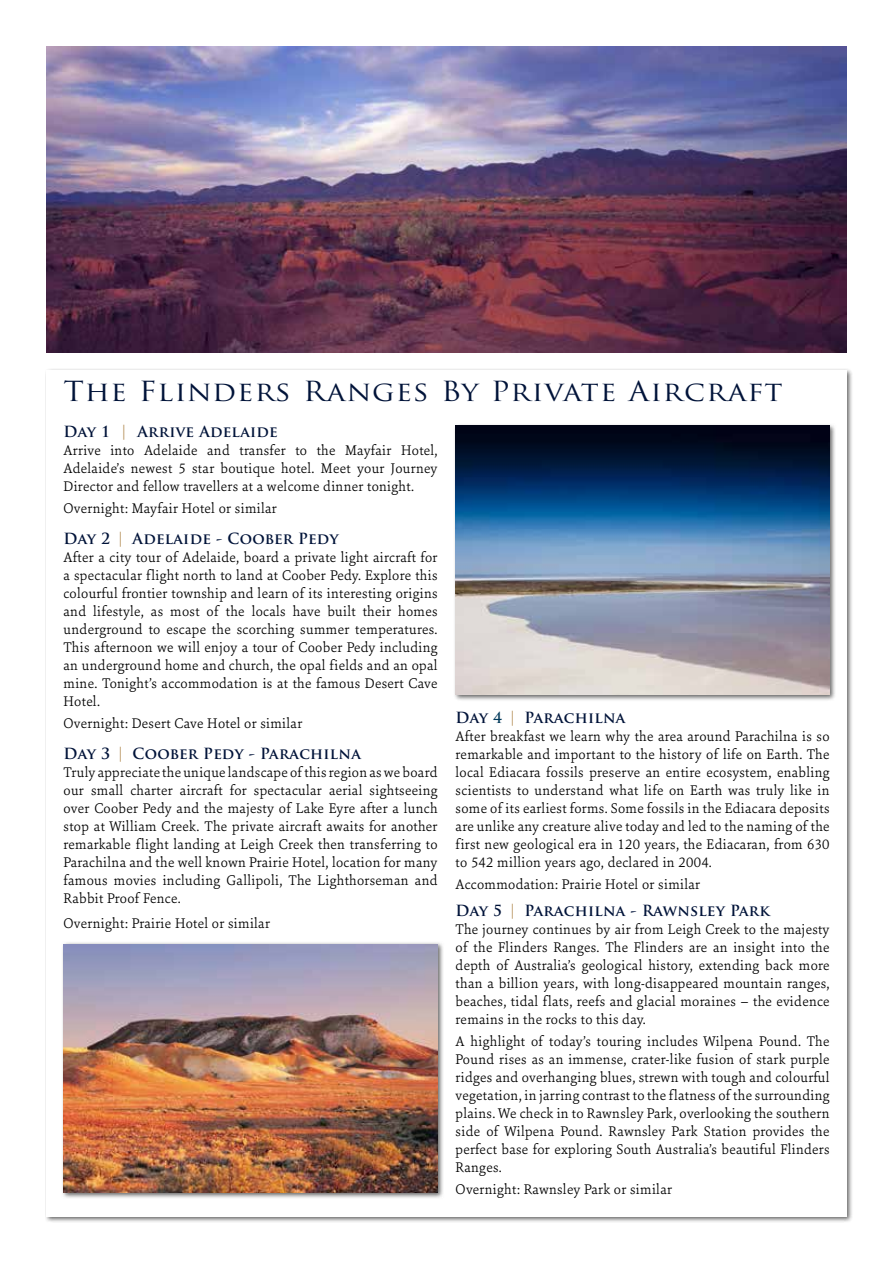
<style>
.page{position:relative;width:893px;height:1263px;background:#fff}
.page>*{position:absolute;margin:0;border:0;box-sizing:border-box;transform-origin:0 0}
.t1{font:27px "Trajan Pro";letter-spacing:.04em;color:#001339;scale:1.1 1}
.t2{font:300 15px/18px "Sina Nova";letter-spacing:.02em;color:#000;text-align:justify}
.t3{font:700 15px "Trajan Pro";letter-spacing:.02em;color:#001339}
.s1{color:#bc9b6a}
.s2{color:#00395a}
</style>
<div class="page">
<img style="left:47px;top:47px;width:799px;height:306px">
<div style="left:45px;top:368px;width:808px;height:855px;background:#000;opacity:.6"></div>
<div style="left:47px;top:370px;width:800px;height:846px;background:#fff"></div>
<div style="left:61px;top:941px;width:383px;height:258px;background:#000;opacity:.6"></div>
<img style="left:64px;top:944px;width:374px;height:249px">
<div style="left:453px;top:423px;width:383px;height:278px;background:#000;opacity:.6"></div>
<img style="left:456px;top:426px;width:374px;height:269px">
<h1 class="t1" style="left:64px;top:374px;width:655px">The Flinders Ranges By Private Aircraft</h1>
<p class="t3" style="left:64px;top:422px;width:216px">Day 1 <span class="s1">|</span> Arrive Adelaide</p>
<p class="t2" style="left:64px;top:441px;width:376px">Arrive into Adelaide and transfer to the Mayfair Hotel, Adelaide’s newest 5 star boutique hotel. Meet your Journey Director and fellow travellers at a welcome dinner tonight.</p>
<p class="t2" style="left:64px;top:499px;width:215px">Overnight: Mayfair Hotel or similar</p>
<p class="t3" style="left:64px;top:529px;width:276px">Day 2 <span class="s1">|</span> Adelaide - Coober Pedy</p>
<p class="t2" style="left:64px;top:548px;width:376px">After a city tour of Adelaide, board a private light aircraft for a spectacular flight north to land at Coober Pedy. Explore this colourful frontier township and learn of its interesting origins and lifestyle, as most of the locals have built their homes underground to escape the scorching summer temperatures.<br>This afternoon we will enjoy a tour of Coober Pedy including an underground home and church, the opal fields and an opal mine. Tonight’s accommodation is at the famous Desert Cave Hotel.</p>
<p class="t2" style="left:64px;top:714px;width:240px">Overnight: Desert Cave Hotel or similar</p>
<p class="t3" style="left:64px;top:744px;width:299px">Day 3 <span class="s1">|</span> Coober Pedy - Parachilna</p>
<p class="t2" style="left:64px;top:763px;width:376px">Truly appreciate the unique landscape of this region as we board our small charter aircraft for spectacular aerial sightseeing over Coober Pedy and the majesty of Lake Eyre after a lunch stop at William Creek. The private aircraft awaits for another remarkable flight landing at Leigh Creek then transferring to Parachilna and the well known Prairie Hotel, location for many famous movies including Gallipoli, The Lighthorseman and Rabbit Proof Fence.</p>
<p class="t2" style="left:64px;top:913px;width:208px">Overnight: Prairie Hotel or similar</p>
<p class="t3" style="left:456px;top:708px;width:171px">Day <span class="s2">4</span> <span class="s1">|</span> Parachilna</p>
<p class="t2" style="left:456px;top:727px;width:376px">After breakfast we learn why the area around Parachilna is so remarkable and important to the history of life on Earth. The local Ediacara fossils preserve an entire ecosystem, enabling scientists to understand what life on Earth was truly like in some of its earliest forms. Some fossils in the Ediacara deposits are unlike any creature alive today and led to the naming of the first new geological era in 120 years, the Ediacaran, from 630 to 542 million years ago, declared in 2004.</p>
<p class="t2" style="left:456px;top:875px;width:246px">Accommodation: Prairie Hotel or similar</p>
<p class="t3" style="left:456px;top:901px;width:316px">Day 5 <span class="s1">|</span> Parachilna - Rawnsley Park</p>
<p class="t2" style="left:456px;top:919px;width:376px">The journey continues by air from Leigh Creek to the majesty of the Flinders Ranges. The Flinders are an insight into the depth of Australia’s geological history, extending back more than a billion years, with long-disappeared mountain ranges, beaches, tidal flats, reefs and glacial moraines – the evidence remains in the rocks to this day.</p>
<p class="t2" style="left:456px;top:1032px;width:376px">A highlight of today’s touring includes Wilpena Pound. The Pound rises as an immense, crater-like fusion of stark purple ridges and overhanging blues, strewn with tough and colourful vegetation, in jarring contrast to the flatness of the surrounding plains. We check in to Rawnsley Park, overlooking the southern side of Wilpena Pound. Rawnsley Park Station provides the perfect base for exploring South Australia’s beautiful Flinders Ranges.</p>
<p class="t2" style="left:456px;top:1180px;width:218px">Overnight: Rawnsley Park or similar</p>
</div>
